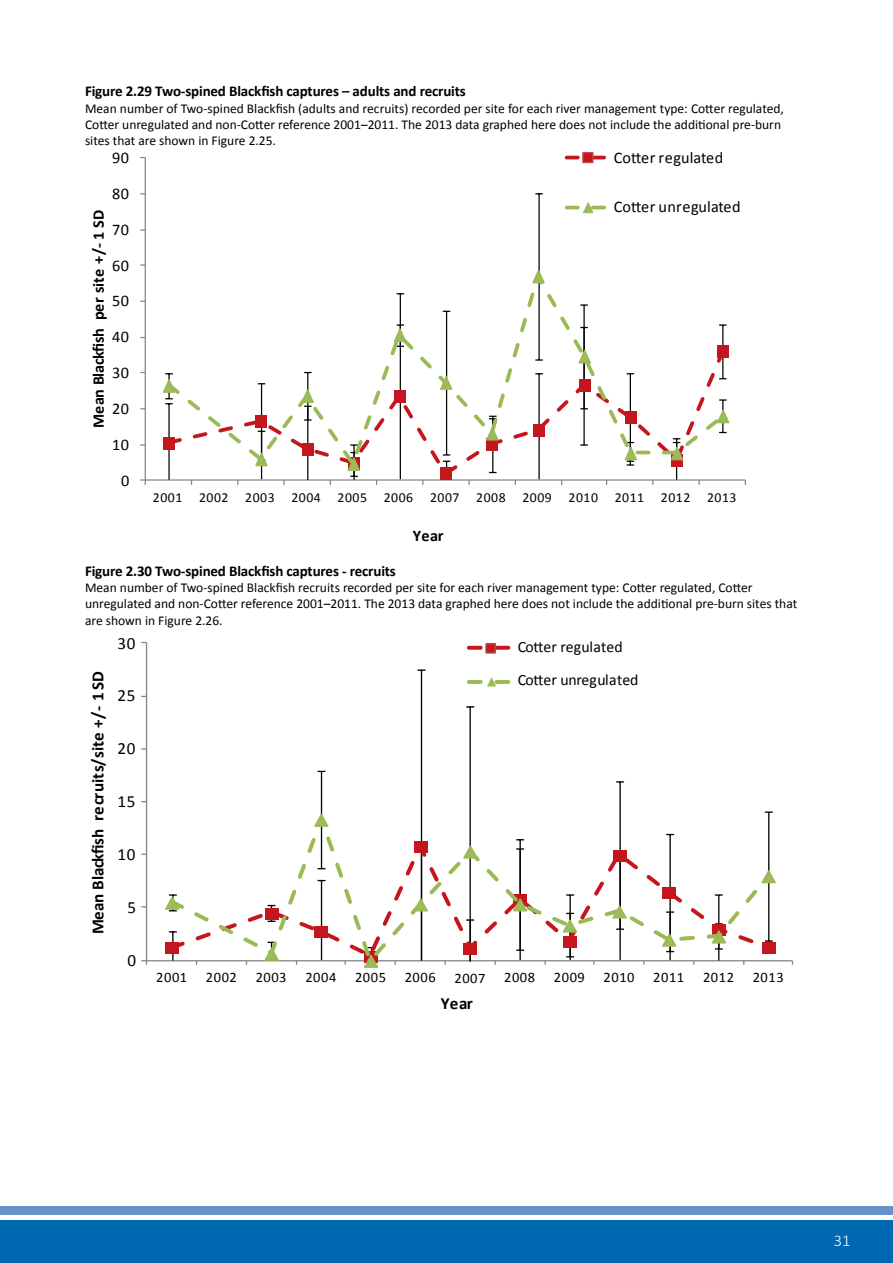
<style>
.page{position:relative;width:893px;height:1263px;background:#fff}
.page>*{position:absolute;margin:0;border:0;box-sizing:border-box;transform-origin:0 0}
.t1{font:700 17.1px "Calibri";letter-spacing:-.015em;color:#010101}
.t2{font:17.1px "Calibri";letter-spacing:.03em;color:#010101}
.t3{font:300 16.5px "Calibri";color:#fff}
.t4{font:16.2px "Calibri";letter-spacing:.03em;color:#010101}
.t5{font:700 16.2px "Calibri";letter-spacing:-.015em;color:#010101}
.t6{font:16.2px "Calibri";letter-spacing:.01em;color:#010101}
.t7{font:15.75px/33px "Calibri";color:#010101}
.Figure_Headings{font:700 15px "Calibri";letter-spacing:-.01em;color:#000}
.t8{font:14.4px "Calibri";letter-spacing:.04em;color:#010101}
.t9{font:13.8px "Calibri";letter-spacing:.04em;color:#010101}
.t10{font:13.5px/16.2px "Calibri";color:#000}
</style>
<div class="page">
<div style="left:0;top:1220px;width:893px;height:43px;background:#0067b1"></div>
<div style="left:0;top:1206px;width:893px;height:9px;background:#6792ca"></div>
<hr style="left:145px;top:158px;width:1px;height:322px;background:#868686">
<hr style="left:145px;top:479px;width:600px;height:2px;background:#868686">
<svg style="left:140px;top:479px;width:6px;height:6px"></svg>
<hr style="left:168px;top:404px;width:2px;height:76px;background:#010101">
<hr style="left:307px;top:406px;width:1px;height:74px;background:#010101">
<hr style="left:353px;top:445px;width:2px;height:35px;background:#010101">
<hr style="left:676px;top:439px;width:1px;height:41px;background:#010101">
<hr style="left:538px;top:194px;width:2px;height:166px;background:#010101">
<div style="left:163px;top:437px;width:12px;height:12px;background:#c4161c"></div>
<div style="left:441px;top:467px;width:11px;height:13px;background:#c4161c"></div>
<div style="left:718px;top:346px;width:11px;height:12px;background:#c4161c"></div>
<svg style="left:164px;top:267px;width:564px;height:205px"></svg>
<svg style="left:163px;top:373px;width:14px;height:31px"></svg>
<svg style="left:254px;top:451px;width:15px;height:16px"></svg>
<svg style="left:300px;top:388px;width:15px;height:19px"></svg>
<svg style="left:346px;top:452px;width:15px;height:25px"></svg>
<svg style="left:392px;top:324px;width:16px;height:23px"></svg>
<svg style="left:439px;top:375px;width:15px;height:15px"></svg>
<svg style="left:485px;top:426px;width:15px;height:15px"></svg>
<svg style="left:531px;top:269px;width:15px;height:15px"></svg>
<svg style="left:577px;top:349px;width:15px;height:15px"></svg>
<svg style="left:623px;top:442px;width:15px;height:24px"></svg>
<svg style="left:669px;top:438px;width:16px;height:28px"></svg>
<svg style="left:716px;top:408px;width:14px;height:16px"></svg>
<svg style="left:567px;top:156px;width:39px;height:3px"></svg>
<div style="left:583px;top:153px;width:10px;height:10px;background:#c4161c"></div>
<div style="left:582px;top:152px;width:11px;height:11px;border:1px solid #bf4d49"></div>
<svg style="left:567px;top:202px;width:39px;height:12px"></svg>
<hr style="left:146px;top:642px;width:1px;height:319px;background:#868686">
<hr style="left:147px;top:960px;width:645px;height:1px;background:#868686">
<svg style="left:141px;top:960px;width:6px;height:5px"></svg>
<svg style="left:418px;top:669px;width:7px;height:2px"></svg>
<hr style="left:421px;top:670px;width:1px;height:291px;background:#010101">
<hr style="left:619px;top:782px;width:2px;height:147px;background:#010101">
<hr style="left:321px;top:771px;width:1px;height:98px;background:#010101">
<svg style="left:466px;top:706px;width:8px;height:2px"></svg>
<hr style="left:469px;top:707px;width:2px;height:254px;background:#010101">
<div style="left:762px;top:942px;width:13px;height:12px;background:#c4161c"></div>
<svg style="left:166px;top:807px;width:608px;height:158px"></svg>
<svg style="left:165px;top:894px;width:16px;height:17px"></svg>
<svg style="left:263px;top:942px;width:17px;height:19px"></svg>
<svg style="left:313px;top:812px;width:17px;height:15px"></svg>
<svg style="left:362px;top:947px;width:18px;height:21px"></svg>
<svg style="left:412px;top:897px;width:18px;height:15px"></svg>
<svg style="left:462px;top:844px;width:17px;height:15px"></svg>
<svg style="left:511px;top:897px;width:18px;height:15px"></svg>
<svg style="left:561px;top:913px;width:18px;height:20px"></svg>
<svg style="left:611px;top:904px;width:17px;height:15px"></svg>
<svg style="left:660px;top:932px;width:18px;height:20px"></svg>
<svg style="left:710px;top:923px;width:18px;height:26px"></svg>
<svg style="left:760px;top:869px;width:16px;height:15px"></svg>
<svg style="left:469px;top:646px;width:42px;height:4px"></svg>
<div style="left:486px;top:644px;width:9px;height:9px;background:#c4161c"></div>
<div style="left:485px;top:643px;width:11px;height:11px;border:1px solid #bf4d49"></div>
<svg style="left:469px;top:677px;width:42px;height:10px"></svg>
<h6 class="Figure_Headings" style="left:85px;top:82px;width:382px">Figure 2.29 Two-spined Blackfish captures – adults and recruits</h6>
<p class="t10" style="left:85px;top:100px;width:700px">Mean number of Two-spined Blackfish (adults and recruits) recorded per site for each river management type: Cotter regulated,<br>Cotter unregulated and non-Cotter reference 2001–2011. The 2013 data graphed here does not include the additional pre-burn sites that are shown in Figure 2.25.</p>
<p class="t4" style="left:112px;top:147px;width:18px">90</p>
<p class="t4" style="left:112px;top:183px;width:18px">80</p>
<p class="t5" style="left:88px;top:428px;width:219px;rotate:-90deg">Mean Blackfish per site +/- 1 SD</p>
<p class="t4" style="left:112px;top:219px;width:18px">70</p>
<p class="t4" style="left:112px;top:255px;width:18px">60</p>
<p class="t4" style="left:112px;top:291px;width:18px">50</p>
<p class="t4" style="left:112px;top:327px;width:18px">40</p>
<p class="t4" style="left:112px;top:363px;width:18px">30</p>
<p class="t4" style="left:112px;top:398px;width:18px">20</p>
<p class="t4" style="left:112px;top:434px;width:18px">10</p>
<p class="t4" style="left:121px;top:470px;width:10px">0</p>
<p class="t6" style="left:614px;top:147px;width:111px">Cotter regulated</p>
<p class="t4" style="left:614px;top:196px;width:129px">Cotter unregulated</p>
<p class="t9" style="left:153px;top:488px;width:585px">2001 2002 2003 2004 2005 2006 2007 2008 2009 2010 2011 2012 2013</p>
<p class="t5" style="left:413px;top:525px;width:32px">Year</p>
<h6 class="Figure_Headings" style="left:85px;top:561px;width:312px">Figure 2.30 Two-spined Blackfish captures - recruits</h6>
<p class="t10" style="left:85px;top:580px;width:714px">Mean number of Two-spined Blackfish recruits recorded per site for each river management type: Cotter regulated, Cotter unregulated and non-Cotter reference 2001–2011. The 2013 data graphed here does not include the additional pre-burn sites that are shown in Figure 2.26.</p>
<p class="t1" style="left:87px;top:934px;width:265px;rotate:-90deg">Mean Blackfish recruits/site +/- 1 SD</p>
<p class="t2" style="left:118px;top:632px;width:19px">30</p>
<p class="t2" style="left:118px;top:685px;width:19px">25</p>
<p class="t2" style="left:118px;top:738px;width:19px">20</p>
<p class="t2" style="left:118px;top:791px;width:19px">15</p>
<p class="t2" style="left:118px;top:843px;width:19px">10</p>
<p class="t2" style="left:127px;top:896px;width:10px">5</p>
<p class="t2" style="left:127px;top:949px;width:10px">0</p>
<p class="t7" style="left:518px;top:631px;width:122px">Cotter regulated<br>Cotter unregulated</p>
<p class="t8" style="left:156px;top:968px;width:32px">2001</p>
<p class="t8" style="left:206px;top:968px;width:32px">2002</p>
<p class="t8" style="left:256px;top:968px;width:32px">2003</p>
<p class="t8" style="left:305px;top:968px;width:32px">2004</p>
<p class="t8" style="left:355px;top:968px;width:32px">2005</p>
<p class="t8" style="left:405px;top:968px;width:32px">2006</p>
<p class="t8" style="left:454px;top:969px;width:32px">2007</p>
<p class="t8" style="left:504px;top:968px;width:32px">2008</p>
<p class="t8" style="left:554px;top:968px;width:32px">2009</p>
<p class="t8" style="left:604px;top:968px;width:32px">2010</p>
<p class="t8" style="left:653px;top:968px;width:32px">2011</p>
<p class="t8" style="left:703px;top:968px;width:32px">2012</p>
<p class="t8" style="left:753px;top:968px;width:32px">2013</p>
<p class="t1" style="left:441px;top:993px;width:34px">Year</p>
<p class="t3" style="left:834px;top:1230px;width:18px">31</p>
</div>
